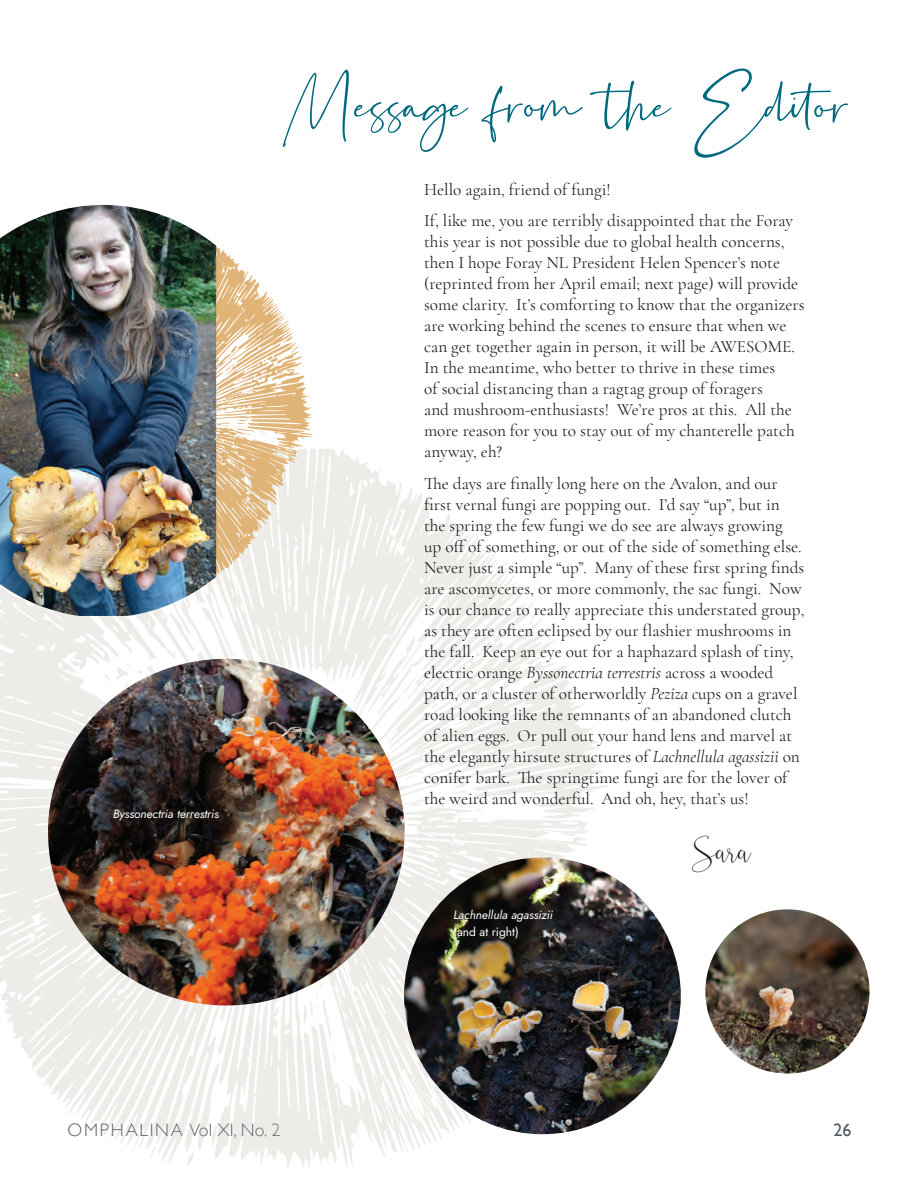
<style>
.page{position:relative;width:918px;height:1188px;background:#fff}
.page>*{position:absolute;margin:0;border:0;box-sizing:border-box;transform-origin:0 0}
.t1{font:60px "Silence Rocken";color:#006980}
.t2{font:33px "Belly Betty";color:#231f20}
.t3{font:300 18px "Gill Sans";letter-spacing:.1em;color:#535c66}
.t4{font:18px "Gill Sans";color:#535c66}
.t5{font:17.25px/21px "Cormorant Garamond";color:#231f20}
.t6{font:italic 12px "Jost";color:#fff}
.t7{font:12px "Jost";color:#fff}
.s1{font-style:italic}
</style>
<div class="page">
<svg style="left:0;top:449px;width:610px;height:719px;fill:#f3f2ef"></svg>
<svg style="left:216px;top:245px;width:97px;height:343px"></svg>
<img style="left:0;top:205px;width:216px;height:411px">
<img style="left:48px;top:659px;width:357px;height:346px">
<img style="left:404px;top:858px;width:277px;height:276px;border-radius:138px">
<img style="left:705px;top:909px;width:165px;height:165px;border-radius:82px">
<p class="t6" style="left:113px;top:806px;width:107px">Byssonectria terrestris</p>
<h1 class="t1" style="left:283px;top:62px;width:569px">Message from the Editor</h1>
<p class="t5" style="left:424px;top:173px;width:370px;line-height:31.8px">Hello again, friend of fungi!<br>If, like me, you are terribly disappointed that the Foray</p>
<p class="t5" style="left:424px;top:231px;width:382px">this year is not possible due to global health concerns, then I hope Foray NL President Helen Spencer’s note (reprinted from her April email; next page) will provide some clarity. It’s comforting to know that the organizers are working behind the scenes to ensure that when we can get together again in person, it will be AWESOME.<br>In the meantime, who better to thrive in these times<br>of social distancing than a ragtag group of foragers<br>and mushroom-enthusiasts! We’re pros at this. All the more reason for you to stay out of my chanterelle patch anyway, eh?</p>
<p class="t5" style="left:424px;top:473px;width:382px">The days are finally long here on the Avalon, and our first vernal fungi are popping out. I’d say “up”, but in the spring the few fungi we do see are always growing<br>up off of something, or out of the side of something else.<br>Never just a simple “up”. Many of these first spring finds are ascomycetes, or more commonly, the sac fungi. Now is our chance to really appreciate this understated group, as they are often eclipsed by our flashier mushrooms in the fall. Keep an eye out for a haphazard splash of tiny, electric orange <span class="s1">Byssonectria terrestris</span> across a wooded path, or a cluster of otherworldly <span class="s1">Peziza c</span>ups on a gravel road looking like the remnants of an abandoned clutch of alien eggs. Or pull out your hand lens and marvel at the elegantly hirsute structures of <span class="s1">Lachnellula agassizii</span> on conifer bark. The springtime fungi are for the lover of the weird and wonderful. And oh, hey, that’s us!</p>
<h2 class="t2" style="left:694px;top:831px;width:58px">Sara</h2>
<p class="t6" style="left:453px;top:907px;width:101px">Lachnellula agassizii</p>
<p class="t7" style="left:453px;top:923px;width:67px">(and at right)</p>
<p class="t3" style="left:68px;top:1119px;width:214px">OMPHALINA Vol XI, No. 2</p>
<p class="t4" style="left:833px;top:1119px;width:19px">26</p>
</div>
